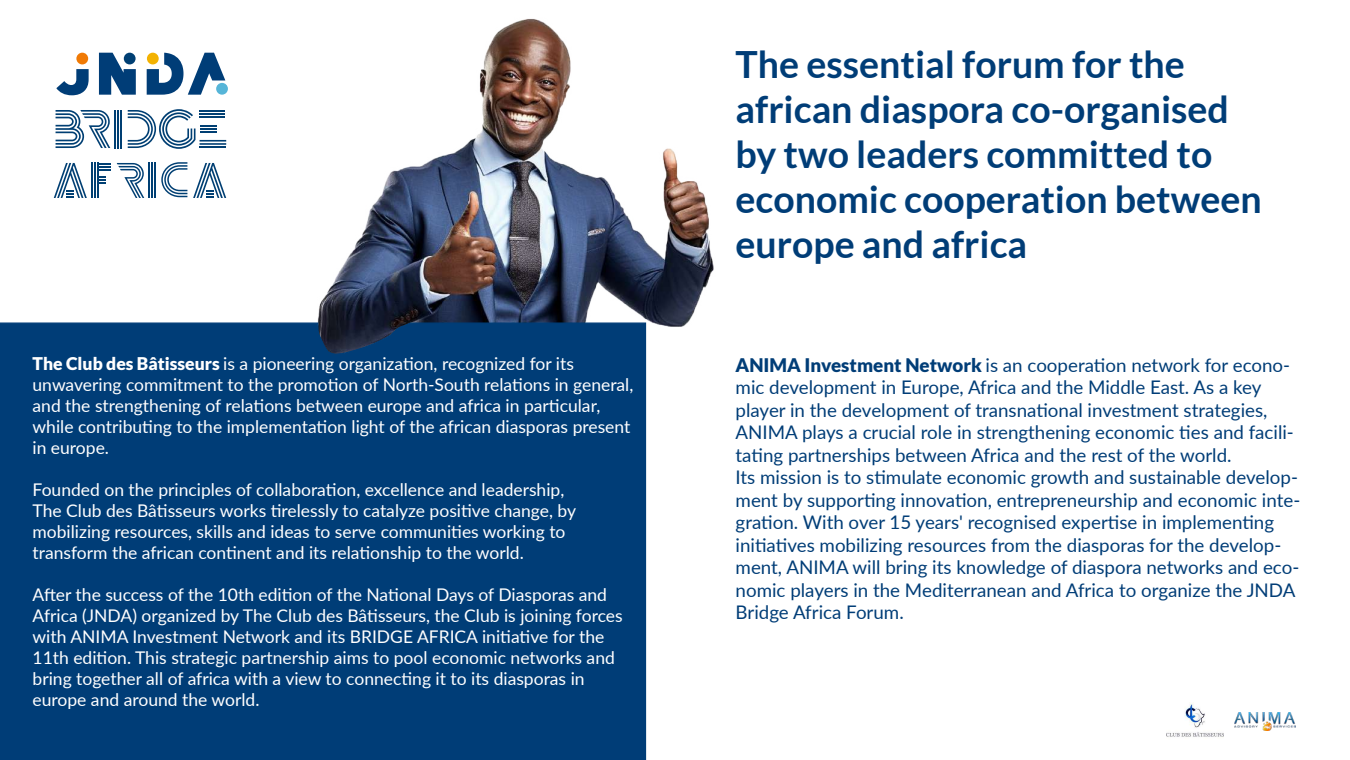
<style>
.page{position:relative;width:1350px;height:760px;background:#fff}
.page>*{position:absolute;margin:0;border:0;box-sizing:border-box;transform-origin:0 0}
.t1{font:700 37.5px/45px "Lato";color:#003d77}
.t2{font:18.75px/22.5px "Lato";color:#003d77}
.t3{font:17.5px/21px "Lato";color:#fff}
.s1{font-weight:900}
</style>
<div class="page">
<img style="left:317px;top:19px;width:397px;height:308px">
<div style="left:0;top:322px;width:647px;height:438px;background:#003d77"></div>
<hr style="left:117px;top:110px;width:2px;height:38px;background:#003f73">
<hr style="left:121px;top:110px;width:1px;height:38px;background:#003f73">
<hr style="left:114px;top:110px;width:2px;height:38px;background:#003f73">
<hr style="left:95px;top:163px;width:1px;height:35px;background:#003f73">
<hr style="left:98px;top:163px;width:1px;height:35px;background:#003f73">
<hr style="left:92px;top:163px;width:1px;height:35px;background:#003f73">
<svg style="left:161px;top:162px;width:26px;height:35px"></svg>
<hr style="left:151px;top:163px;width:1px;height:35px;background:#003f73">
<hr style="left:154px;top:163px;width:1px;height:35px;background:#003f73">
<hr style="left:148px;top:163px;width:1px;height:35px;background:#003f73">
<svg style="left:117px;top:163px;width:27px;height:35px"></svg>
<svg style="left:56px;top:110px;width:54px;height:38px"></svg>
<svg style="left:128px;top:109px;width:98px;height:40px"></svg>
<svg style="left:54px;top:163px;width:33px;height:35px"></svg>
<svg style="left:193px;top:163px;width:33px;height:35px"></svg>
<svg style="left:99px;top:163px;width:12px;height:7px"></svg>
<svg style="left:99px;top:177px;width:7px;height:7px"></svg>
<svg style="left:216px;top:83px;width:12px;height:12px"></svg>
<div style="left:76px;top:53px;width:12px;height:11px;background:#f07a05;border-radius:50%"></div>
<svg style="left:147px;top:53px;width:78px;height:42px"></svg>
<svg style="left:99px;top:53px;width:37px;height:42px"></svg>
<svg style="left:56px;top:69px;width:33px;height:26px"></svg>
<img style="left:1235px;top:712px;width:61px;height:19px">
<img style="left:1166px;top:704px;width:58px;height:33px">
<p class="t3" style="left:33px;top:353px;width:602px"><span class="s1">The Club des Bâtisseurs</span> is a pioneering organization, recognized for its unwavering commitment to the promotion of North-South relations in general, and the strengthening of relations between europe and africa in particular, while contributing to the implementation light of the african diasporas present in europe.</p>
<p class="t3" style="left:33px;top:479px;width:545px">Founded on the principles of collaboration, excellence and leadership, The Club des Bâtisseurs works tirelessly to catalyze positive change, by mobilizing resources, skills and ideas to serve communities working to transform the african continent and its relationship to the world.</p>
<p class="t3" style="left:33px;top:584px;width:592px">After the success of the 10th edition of the National Days of Diasporas and Africa (JNDA) organized by The Club des Bâtisseurs, the Club is joining forces with ANIMA Investment Network and its BRIDGE AFRICA initiative for the 11th edition. This strategic partnership aims to pool economic networks and bring together all of africa with a view to connecting it to its diasporas in europe and around the world.</p>
<h1 class="t1" style="left:736px;top:42px;width:528px">The essential forum for the african diaspora co-organised by two leaders committed to economic cooperation between europe and africa</h1>
<p class="t2" style="left:736px;top:353px;width:566px"><span class="s1">ANIMA Investment Network</span> is an cooperation network for econo&shy;mic development in Europe, Africa and the Middle East. As a key player in the development of transnational investment strategies, ANIMA plays a crucial role in strengthening economic ties and facili&shy;tating partnerships between Africa and the rest of the world.<br>Its mission is to stimulate economic growth and sustainable develop&shy;ment by supporting innovation, entrepreneurship and economic inte&shy;gration. With over 15 years' recognised expertise in implementing initiatives mobilizing resources from the diasporas for the develop&shy;ment, ANIMA will bring its knowledge of diaspora networks and eco&shy;nomic players in the Mediterranean and Africa to organize the JNDA Bridge Africa Forum.</p>
</div>
